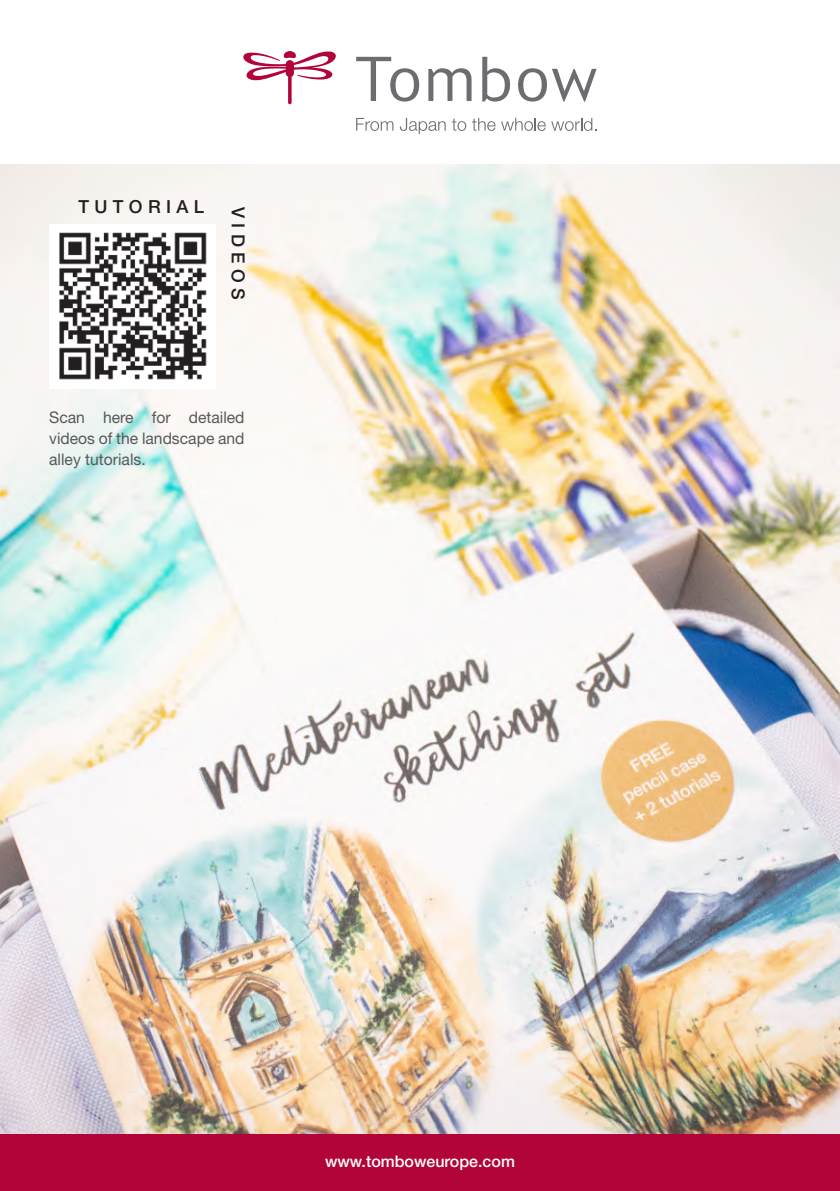
<style>
.page{position:relative;width:840px;height:1191px;background:#fff}
.page>*{position:absolute;margin:0;border:0;box-sizing:border-box;transform-origin:0 0}
.t1{font:500 18px "Helvetica Neue LT Pro";letter-spacing:.3em;color:#231f20}
.t2{font:16px/21px "Helvetica Neue LT Pro";color:#57585a;text-align:justify}
.t3{font:500 16px "Helvetica Neue LT Pro";color:#fff}
</style>
<div class="page">
<img style="left:0;top:164px;width:839px;height:970px">
<div style="left:0;top:1134px;width:839px;height:57px;background:#b10439"></div>
<img style="left:49px;top:224px;width:166px;height:164px">
<svg style="left:356px;top:57px;width:240px;height:45px"></svg>
<svg style="left:243px;top:51px;width:92px;height:53px"></svg>
<svg style="left:356px;top:118px;width:37px;height:13px"></svg>
<svg style="left:399px;top:118px;width:46px;height:16px"></svg>
<svg style="left:451px;top:118px;width:94px;height:13px"></svg>
<svg style="left:551px;top:118px;width:45px;height:13px"></svg>
<p class="t1" style="left:78px;top:195px;width:127px">TUTORIAL</p>
<p class="t1" style="left:249px;top:207px;width:94px;rotate:90deg">VIDEOS</p>
<p class="t2" style="left:49px;top:406px;width:197px">Scan here for detailed videos of the landscape and alley tutorials.</p>
<p class="t3" style="left:325px;top:1151px;width:191px">www.tomboweurope.com</p>
</div>
